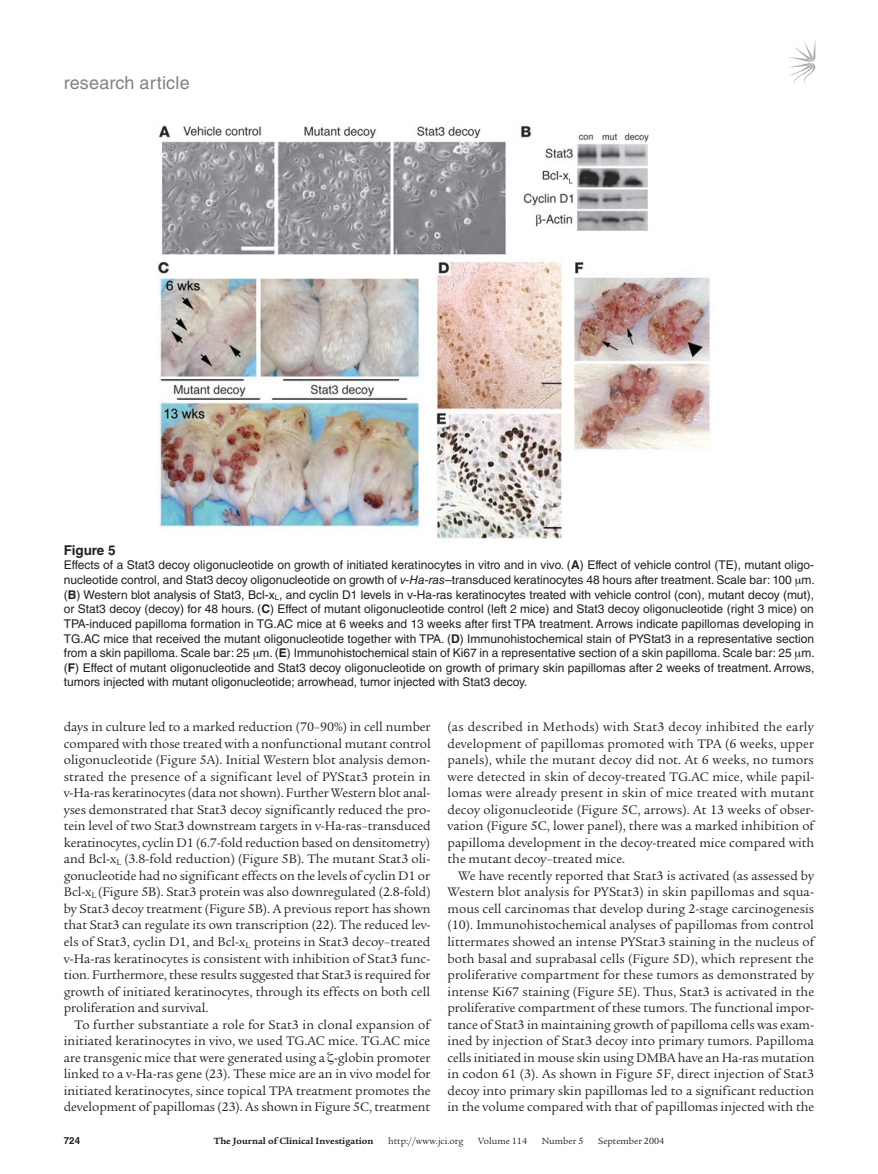
<style>
.page{position:relative;width:878px;height:1174px;background:#fff}
.page>*{position:absolute;margin:0;border:0;box-sizing:border-box;transform-origin:0 0}
.t1{font:18px "Helvetica LT Std";letter-spacing:.01em;color:#808285}
.t2{font:13.5px/16.5px "Legacy Serif Std";color:#231f20;text-align:justify}
.t3{font:700 13.5px "Helvetica LT Std";color:#231f20}
.t4{font:12px/14.7px "Helvetica LT Std";color:#231f20;text-align:justify}
.t5{font:9.75px "Legacy Serif Std";color:#231f20}
.t6{font:700 9.75px "Legacy Serif Std";color:#231f20}
.t7{font:700 9.75px "Helvetica LT Std";color:#231f20}
.s1{font-weight:700}
.s2{font-style:italic}
</style>
<div class="page">
<svg style="left:789px;top:41px;width:26px;height:44px"></svg>
<img style="left:157px;top:125px;width:553px;height:414px">
<h1 class="t1" style="left:64px;top:72px;width:127px">research article</h1>
<p class="t3" style="left:64px;top:542px;width:53px">Figure 5</p>
<p class="t4" style="left:64px;top:558px;width:752px">Effects of a Stat3 decoy oligonucleotide on growth of initiated keratinocytes in vitro and in vivo. (<span class="s1">A</span>) Effect of vehicle control (TE), mutant oligo&shy;nucleotide control, and Stat3 decoy oligonucleotide on growth of <span class="s2">v-Ha-ras</span>–transduced keratinocytes 48 hours after treatment. Scale bar: 100 m. (<span class="s1">B</span>) Western blot analysis of Stat3, Bcl-x<sub>L</sub>, and cyclin D1 levels in v-Ha-ras keratinocytes treated with vehicle control (con), mutant decoy (mut), or Stat3 decoy (decoy) for 48 hours. (<span class="s1">C</span>) Effect of mutant oligonucleotide control (left 2 mice) and Stat3 decoy oligonucleotide (right 3 mice) on TPA-induced papilloma formation in TG.AC mice at 6 weeks and 13 weeks after first TPA treatment. Arrows indicate papillomas developing in TG.AC mice that received the mutant oligonucleotide together with TPA. (<span class="s1">D</span>) Immunohistochemical stain of PYStat3 in a representative section from a skin papilloma. Scale bar: 25 m. (<span class="s1">E</span>) Immunohistochemical stain of Ki67 in a representative section of a skin papilloma. Scale bar: 25 m. (<span class="s1">F</span>) Effect of mutant oligonucleotide and Stat3 decoy oligonucleotide on growth of primary skin papillomas after 2 weeks of treatment. Arrows, tumors injected with mutant oligonucleotide; arrowhead, tumor injected with Stat3 decoy.</p>
<p class="t2" style="left:64px;top:719px;width:368px">days in culture led to a marked reduction (70–90%) in cell number compared with those treated with a nonfunctional mutant control oligonucleotide (Figure 5A). Initial Western blot analysis demon&shy;strated the presence of a significant level of PYStat3 protein in v-Ha-ras keratinocytes (data not shown). Further Western blot anal&shy;yses demonstrated that Stat3 decoy significantly reduced the pro&shy;tein level of two Stat3 downstream targets in v-Ha-ras–transduced keratinocytes, cyclin D1 (6.7-fold reduction based on densitometry) and Bcl-x<sub>L</sub> (3.8-fold reduction) (Figure 5B). The mutant Stat3 oli&shy;gonucleotide had no significant effects on the levels of cyclin D1 or Bcl-x<sub>L</sub> (Figure 5B). Stat3 protein was also downregulated (2.8-fold) by Stat3 decoy treatment (Figure 5B). A previous report has shown that Stat3 can regulate its own transcription (22). The reduced lev&shy;els of Stat3, cyclin D1, and Bcl-x<sub>L</sub> proteins in Stat3 decoy–treated v-Ha-ras keratinocytes is consistent with inhibition of Stat3 func&shy;tion. Furthermore, these results suggested that Stat3 is required for growth of initiated keratinocytes, through its effects on both cell proliferation and survival.</p>
<p class="t2" style="left:64px;top:1016px;width:368px;text-indent:11px">To further substantiate a role for Stat3 in clonal expansion of initiated keratinocytes in vivo, we used TG.AC mice. TG.AC mice are transgenic mice that were generated using a -globin promoter linked to a v-Ha-ras gene (23). These mice are an in vivo model for initiated keratinocytes, since topical TPA treatment promotes the development of papillomas (23). As shown in Figure 5C, treatment</p>
<p class="t2" style="left:447px;top:719px;width:368px">(as described in Methods) with Stat3 decoy inhibited the early development of papillomas promoted with TPA (6 weeks, upper panels), while the mutant decoy did not. At 6 weeks, no tumors were detected in skin of decoy-treated TG.AC mice, while papil&shy;lomas were already present in skin of mice treated with mutant decoy oligonucleotide (Figure 5C, arrows). At 13 weeks of obser&shy;vation (Figure 5C, lower panel), there was a marked inhibition of papilloma development in the decoy-treated mice compared with the mutant decoy–treated mice.</p>
<p class="t2" style="left:447px;top:867px;width:368px;text-indent:11px">We have recently reported that Stat3 is activated (as assessed by Western blot analysis for PYStat3) in skin papillomas and squa&shy;mous cell carcinomas that develop during 2-stage carcinogenesis (10). Immunohistochemical analyses of papillomas from control littermates showed an intense PYStat3 staining in the nucleus of both basal and suprabasal cells (Figure 5D), which represent the proliferative compartment for these tumors as demonstrated by intense Ki67 staining (Figure 5E). Thus, Stat3 is activated in the proliferative compartment of these tumors. The functional impor&shy;tance of Stat3 in maintaining growth of papilloma cells was exam&shy;ined by injection of Stat3 decoy into primary tumors. Papilloma cells initiated in mouse skin using DMBA have an Ha-ras mutation in codon 61 (3). As shown in Figure 5F, direct injection of Stat3 decoy into primary skin papillomas led to a significant reduction in the volume compared with that of papillomas injected with the</p>
<p class="t7" style="left:64px;top:1134px;width:18px">724</p>
<p class="t6" style="left:214px;top:1135px;width:161px">The Journal of Clinical Investigation</p>
<p class="t5" style="left:388px;top:1135px;width:77px">http://www.jci.org</p>
<p class="t5" style="left:478px;top:1135px;width:50px">Volume 114</p>
<p class="t5" style="left:542px;top:1135px;width:43px">Number 5</p>
<p class="t5" style="left:598px;top:1135px;width:68px">September 2004</p>
</div>
